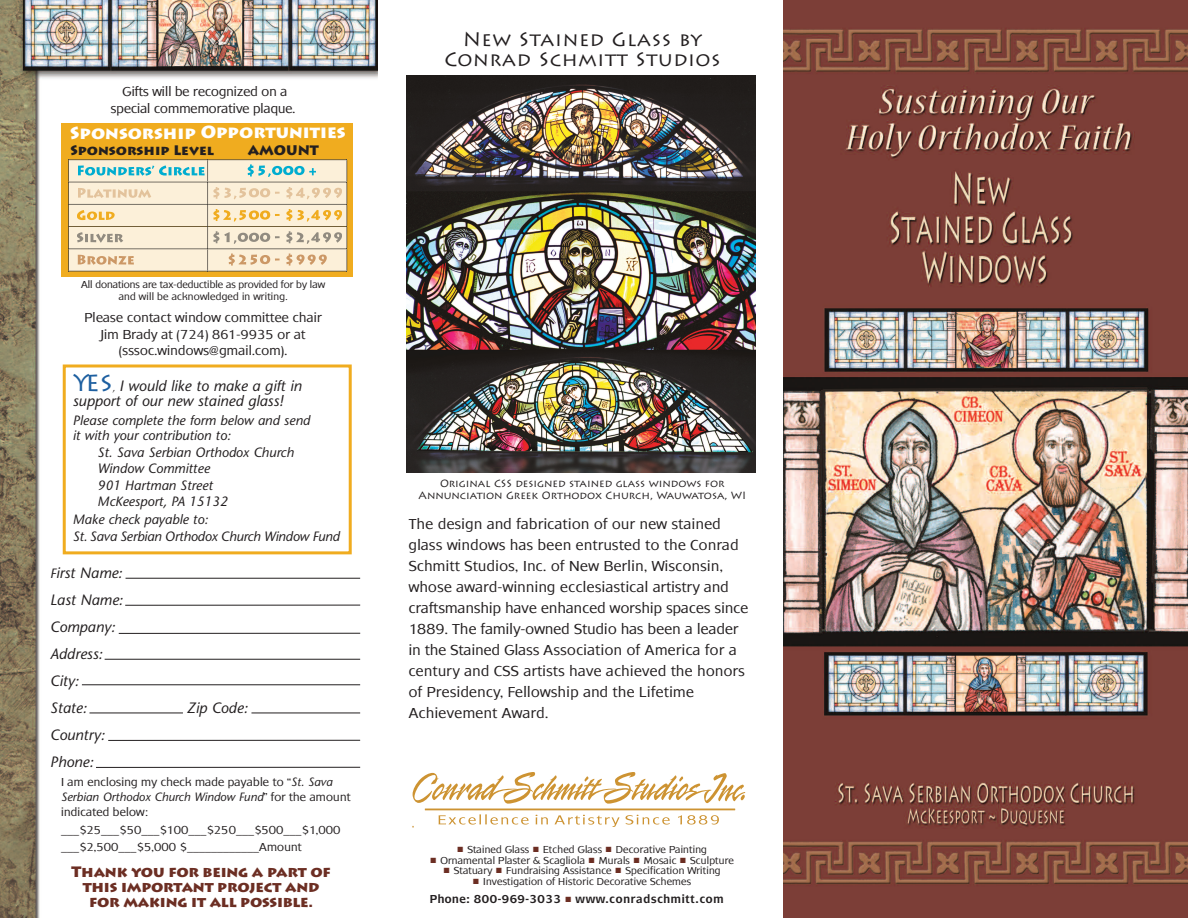
<style>
.page{position:relative;width:1188px;height:918px;background:#fff}
.page>*{position:absolute;margin:0;border:0;box-sizing:border-box;transform-origin:0 0}
.t1{font:27px "Lithos Pro";color:#1d5fa0}
.t2{font:19.5px/19.5px "Lithos Pro";letter-spacing:.035em;color:#231f20;text-align:center}
.t3{font:900 17.25px "Lithos Pro";color:#fff}
.t4{font:15px/21px "Bluejack Lgt";letter-spacing:.01em;color:#231f20}
.t5{font:italic 15px/27px "Stone Sans";color:#231f20}
.t6{font:900 15px/15px "Lithos Pro";letter-spacing:-.015em;color:#6c2e23;text-align:center}
.t7{font:900 13.65px "Lithos Pro";color:#231f20}
.t8{font:italic 13.5px/16.5px "Stone Sans";color:#231f20}
.t9{font:13.5px/16.5px "Bluejack Lgt";color:#231f20;text-align:center}
.t10{font:12px/18px "Bluejack Lgt";color:#231f20}
.t11{font:italic 12px "Stone Sans";color:#231f20}
.t12{font:12px "Bluejack Mdm";letter-spacing:.05em;color:#231f20}
.t13{font:10.5px/12px "Bluejack Lgt";color:#231f20;text-align:center}
.t14{font:10.5px/12.6px "Lithos Pro";color:#231f20;text-align:center}
.s1{font-size:24px}
.s2{font-family:"Stone Serif";font-size:9px}
.s3{font-size:13.5px}
.s4{font-family:"Stone Sans";font-style:italic}
.s5{font-family:"Bluejack Lgt";font-style:normal}
.s6{color:#6c2e23}
</style>
<div class="page">
<img style="left:783px;top:0;width:405px;height:918px">
<img style="left:0;top:0;width:378px;height:918px">
<hr style="left:126px;top:578px;width:234px;height:1px;background:#231f20">
<hr style="left:125px;top:605px;width:235px;height:1px;background:#231f20">
<hr style="left:119px;top:633px;width:241px;height:1px;background:#231f20">
<hr style="left:105px;top:659px;width:255px;height:1px;background:#231f20">
<hr style="left:82px;top:684px;width:278px;height:1px;background:#231f20">
<hr style="left:89px;top:713px;width:94px;height:1px;background:#231f20">
<hr style="left:251px;top:713px;width:109px;height:1px;background:#231f20">
<hr style="left:108px;top:740px;width:252px;height:1px;background:#231f20">
<hr style="left:96px;top:767px;width:264px;height:1px;background:#231f20">
<svg style="left:413px;top:772px;width:332px;height:32px"></svg>
<svg style="left:439px;top:814px;width:90px;height:11px"></svg>
<svg style="left:536px;top:815px;width:12px;height:9px"></svg>
<svg style="left:554px;top:814px;width:116px;height:13px"></svg>
<svg style="left:678px;top:815px;width:41px;height:10px"></svg>
<hr style="left:425px;top:809px;width:310px;height:1px;background:#cd9332">
<div style="left:63px;top:364px;width:289px;height:190px;border:3px solid #f0ac1f"></div>
<img style="left:407px;top:75px;width:349px;height:397px">
<div style="left:61px;top:123px;width:292px;height:154px;background:#f0ac1f"></div>
<div style="left:69px;top:160px;width:138px;height:22px;background:#fcf0d9"></div>
<div style="left:69px;top:182px;width:138px;height:22px;background:#fcf0d9"></div>
<div style="left:69px;top:205px;width:138px;height:21px;background:#fcf0d9"></div>
<div style="left:69px;top:227px;width:138px;height:21px;background:#fcf0d9"></div>
<div style="left:69px;top:249px;width:138px;height:22px;background:#fcf0d9"></div>
<hr style="left:69px;top:159px;width:138px;height:1px;background:#4b4740">
<hr style="left:69px;top:182px;width:138px;height:1px;background:#4b4740">
<hr style="left:69px;top:204px;width:138px;height:1px;background:#4b4740">
<hr style="left:69px;top:226px;width:138px;height:1px;background:#4b4740">
<hr style="left:69px;top:248px;width:138px;height:1px;background:#4b4740">
<hr style="left:69px;top:271px;width:138px;height:1px;background:#4b4740">
<svg style="left:68px;top:159px;width:1px;height:113px"></svg>
<svg style="left:77px;top:159px;width:270px;height:113px"></svg>
<p class="t9" style="left:111px;top:84px;width:186px">Gifts will be recognized on a special commemorative plaque.</p>
<p class="t3" style="left:70px;top:122px;width:277px">Sponsorship Opportunities</p>
<p class="t7" style="left:70px;top:142px;width:145px">Sponsorship Level</p>
<p class="t7" style="left:248px;top:142px;width:73px">AMOUNT</p>
<p class="t13" style="left:81px;top:280px;width:246px">All donations are tax-deductible as provided for by law and will be acknowledged in writing.</p>
<p class="t9" style="left:84px;top:310px;width:239px">Please contact window committee chair<br>Jim Brady at (724) 861-9935 or at (sssoc.windows@gmail.com).</p>
<h2 class="t2" style="left:445px;top:30px;width:278px">New Stained Glass by<br>Conrad Schmitt Studios</h2>
<h1 class="t1" style="left:73px;top:366px;width:41px"><span class="s1">Y</span>es</h1>
<p class="t5" style="left:73px;top:380px;width:231px;line-height:15px;text-indent:40px"><span class="s2">,</span> I would like to make a gift in support of our new stained glass!</p>
<p class="t8" style="left:73px;top:415px;width:239px;line-height:15px">Please complete the form below and send it with your contribution to:</p>
<p class="t8" style="left:98px;top:445px;width:198px">St. Sava Serbian Orthodox Church<br>Window Committee<br>901 Hartman Street<br>McKeesport, PA 15132</p>
<p class="t8" style="left:73px;top:513px;width:268px">Make check payable to:<br>St. Sava Serbian Orthodox Church Window Fund</p>
<p class="t4" style="left:409px;top:515px;width:341px">The design and fabrication of our new stained glass windows has been entrusted to the Conrad Schmitt Studios, Inc. of New Berlin, Wisconsin, whose award-winning ecclesiastical artistry and craftsmanship have enhanced worship spaces since 1889. The family-owned Studio has been a leader in the Stained Glass Association of America for a century and CSS artists have achieved the honors of Presidency, Fellowship and the Lifetime Achievement Award.</p>
<p class="t14" style="left:419px;top:477px;width:329px">Original CSS designed stained glass windows for<br>Annunciation Greek Orthodox Church, Wauwatosa, WI</p>
<p class="t5" style="left:50px;top:560px;width:74px"><span class="s3">F</span>irst Name:<br>Last Name:<br>Company:<br>Address:<br>City:<br>State:</p>
<p class="t5" style="left:187px;top:695px;width:63px">Zip Code:</p>
<p class="t5" style="left:50px;top:722px;width:56px">Country:<br>Phone:</p>
<p class="t10" style="left:61px;top:774px;width:273px">I am enclosing my check made payable to “<span class="s4">St. Sava</span></p>
<p class="t11" style="left:61px;top:793px;width:291px">Serbian Orthodox Church Window Fund<span class="s5">” for the amount</span></p>
<p class="t10" style="left:61px;top:804px;width:281px">indicated below: ___$25___$50___$100___$250___$500___$1,000</p>
<p class="t10" style="left:61px;top:839px;width:242px">___$2,500___$5,000 $____________Amount</p>
<p class="t13" style="left:457px;top:844px;width:251px"><span class="s6">■</span> Stained Glass <span class="s6">■</span> Etched Glass <span class="s6">■</span> Decorative Painting</p>
<p class="t13" style="left:430px;top:855px;width:305px"><span class="s6">■</span> Ornamental Plaster &amp; Scagliola <span class="s6">■</span> Murals <span class="s6">■</span> Mosaic <span class="s6">■</span> Sculpture</p>
<p class="t13" style="left:444px;top:865px;width:279px"><span class="s6">■</span> Statuary <span class="s6">■</span> Fundraising Assistance <span class="s6">■</span> Specification Writing</p>
<p class="t13" style="left:473px;top:876px;width:220px"><span class="s6">■</span> Investigation of Historic Decorative Schemes</p>
<p class="t6" style="left:72px;top:865px;width:261px">Thank you for being a part of this important project and for making it all possible.</p>
<p class="t12" style="left:430px;top:895px;width:295px">Phone: 800-969-3033 <span class="s6">■</span> www.conradschmitt.com</p>
</div>
